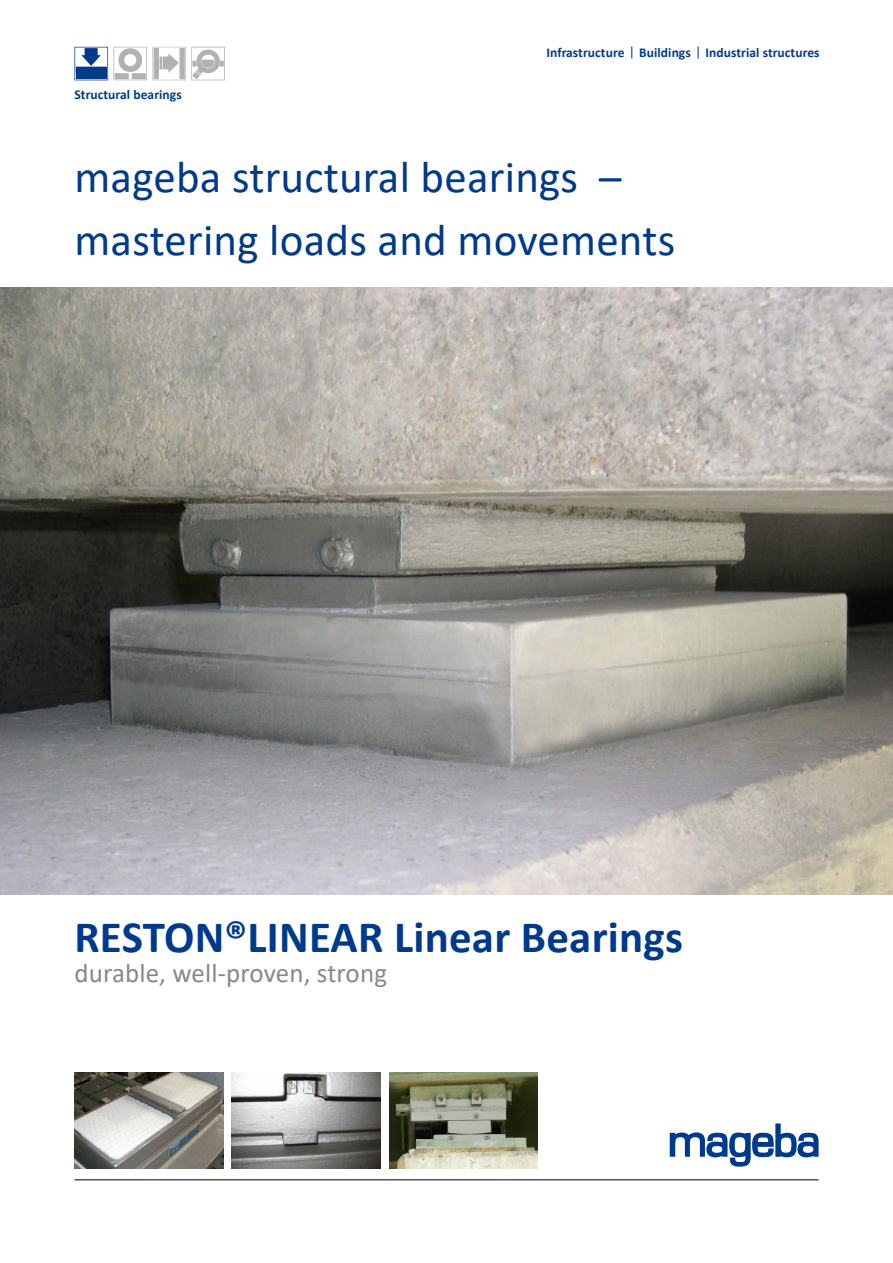
<style>
.page{position:relative;width:893px;height:1263px;background:#fff}
.page>*{position:absolute;margin:0;border:0;box-sizing:border-box;transform-origin:0 0}
.t1{font:45px/63px "Calibri";letter-spacing:.005em;color:#003a8c}
.t2{font:700 45px "Calibri";letter-spacing:.005em;color:#003a8c}
.t3{font:27px "Calibri";letter-spacing:.005em;color:#888}
.t4{font:700 13.5px "Calibri";letter-spacing:.005em;color:#003a8c}
.t5{font:13.5px "Calibri";color:#003a8c}
.s1{font-weight:400}
</style>
<div class="page">
<hr style="left:74px;top:1179px;width:745px;height:1px;background:#000">
<svg style="left:74px;top:47px;width:151px;height:33px"></svg>
<img style="left:0;top:287px;width:893px;height:608px">
<img style="left:74px;top:1073px;width:149px;height:95px">
<img style="left:389px;top:1073px;width:149px;height:95px">
<img style="left:232px;top:1073px;width:149px;height:95px">
<svg style="left:670px;top:1123px;width:149px;height:44px"></svg>
<p class="t4" style="left:74px;top:90px;width:109px">Structural bearings</p>
<p class="t4" style="left:546px;top:48px;width:275px">Infrastructure Buildings <span class="s1">|</span> Industrial structures</p>
<p class="t5" style="left:629px;top:47px;width:8px">|</p>
<h1 class="t1" style="left:74px;top:149px;width:602px">mageba structural bearings – mastering loads and movements</h1>
<h1 class="t2" style="left:74px;top:920px;width:610px">RESTON®LINEAR Linear Bearings</h1>
<h2 class="t3" style="left:74px;top:963px;width:314px">durable, well-proven, strong</h2>
</div>
